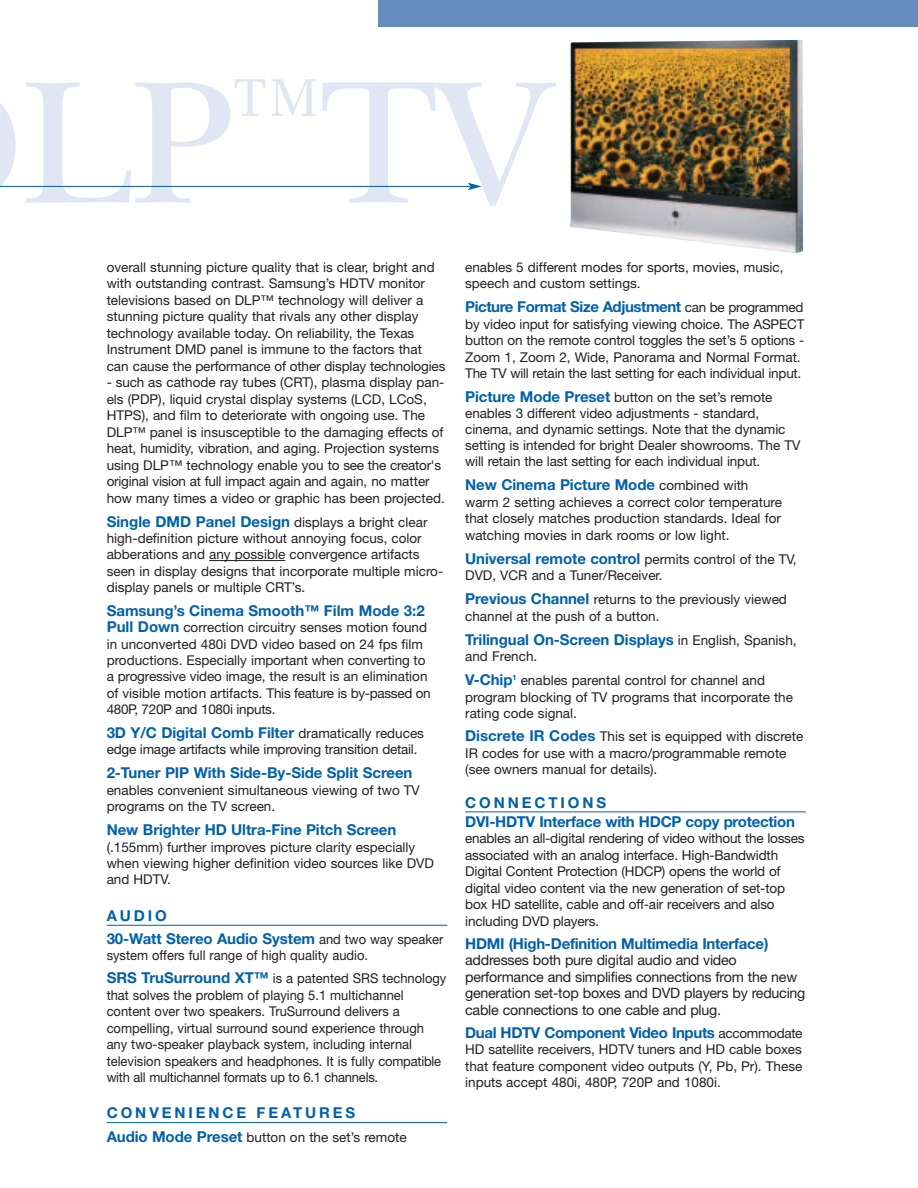
<style>
.page{position:relative;width:918px;height:1188px;background:#fff}
.page>*{position:absolute;margin:0;border:0;box-sizing:border-box;transform-origin:0 0}
.t1{font:181.5px "New Baskerville";color:#e0e6f3}
.t2{font:700 15px/23px "Helvetica Neue";letter-spacing:-.005em;color:#0161aa}
.t3{font:700 15px "Helvetica Neue";letter-spacing:-.03em;color:#0161aa}
.t4{font:700 15px "Helvetica Neue";letter-spacing:.195em;color:#0161aa}
.t5{font:14.25px/16.5px "Helvetica Neue";letter-spacing:-.015em;color:#231f20}
.t6{font:13.5px/16.5px "Helvetica Neue";color:#231f20}
.t7{font:13.5px/16.5px "Helvetica Neue";color:#231f20;scale:.96 1}
.s1{font-weight:400;font-size:13.5px;color:#231f20}
.s2{font-weight:700;font-size:15px;color:#0161aa}
</style>
<div class="page">
<div style="left:378px;top:0;width:540px;height:27px;background:#638dbc"></div>
<img style="left:570px;top:40px;width:233px;height:213px">
<hr style="left:209px;top:560px;width:76px;height:1px;background:#231f20">
<hr style="left:107px;top:925px;width:340px;height:1px;background:#0161aa">
<hr style="left:107px;top:1122px;width:340px;height:1px;background:#0161aa">
<hr style="left:465px;top:812px;width:341px;height:1px;background:#0161aa">
<hr style="left:0;top:186px;width:470px;height:1px;background:#0161aa">
<svg style="left:468px;top:183px;width:14px;height:7px"></svg>
<h1 class="t1" style="left:21px;top:78px;width:531px">LP<sup>™</sup>TV</h1>
<p class="t6" style="left:107px;top:260px;width:340px">overall stunning picture quality that is clear, bright and with outstanding contrast. Samsung’s HDTV monitor televisions based on DLP™ technology will deliver a stunning picture quality that rivals any other display technology available today. On reliability, the Texas Instrument DMD panel is immune to the factors that can cause the performance of other display technologies</p>
<p class="t6" style="left:107px;top:375px;width:340px">- such as cathode ray tubes (CRT), plasma display pan&shy;els (PDP), liquid crystal display systems (LCD, LCoS, HTPS), and film to deteriorate with ongoing use. The DLP™ panel is insusceptible to the damaging effects of heat, humidity, vibration, and aging. Projection systems using DLP™ technology enable you to see the creator's original vision at full impact again and again, no matter how many times a video or graphic has been projected.</p>
<p class="t2" style="left:107px;top:511px;width:322px">Single DMD Panel Design <span class="s1">displays a bright clear</span></p>
<p class="t6" style="left:107px;top:531px;width:338px">high-definition picture without annoying focus, color abberations and any possible convergence artifacts seen in display designs that incorporate multiple micro&shy;display panels or multiple CRT’s.</p>
<p class="t2" style="left:107px;top:600px;width:320px">Samsung’s Cinema Smooth™ Film Mode 3:2</p>
<p class="t6" style="left:107px;top:621px;width:326px"><span class="s2">Pull Down</span> correction circuitry senses motion found in unconverted 480i DVD video based on 24 fps film productions. Especially important when converting to a progressive video image, the result is an elimination of visible motion artifacts. This feature is by-passed on 480P, 720P and 1080i inputs.</p>
<p class="t2" style="left:107px;top:722px;width:319px">3D Y/C Digital Comb Filter <span class="s1">dramatically reduces</span></p>
<p class="t6" style="left:107px;top:742px;width:312px">edge image artifacts while improving transition detail.</p>
<p class="t2" style="left:107px;top:763px;width:307px">2-Tuner PIP With Side-By-Side Split Screen</p>
<p class="t6" style="left:107px;top:783px;width:315px">enables convenient simultaneous viewing of two TV programs on the TV screen.</p>
<p class="t2" style="left:107px;top:820px;width:291px">New Brighter HD Ultra-Fine Pitch Screen</p>
<p class="t6" style="left:107px;top:840px;width:329px">(.155mm) further improves picture clarity especially when viewing higher definition video sources like DVD and HDTV.</p>
<p class="t2" style="left:107px;top:906px;width:338px">AUDIO<br>30-Watt Stereo Audio System <span class="s1">and two way speaker</span></p>
<p class="t7" style="left:107px;top:946px;width:355px;line-height:23px">system offers full range of high quality audio.<br><span class="s2">SRS TruSurround XT™</span> is a patented SRS technology</p>
<p class="t7" style="left:107px;top:988px;width:350px">that solves the problem of playing 5.1 multichannel content over two speakers. TruSurround delivers a compelling, virtual surround sound experience through any two-speaker playback system, including internal television speakers and headphones. It is fully compatible with all multichannel formats up to 6.1 channels.</p>
<p class="t4" style="left:107px;top:1107px;width:250px">CONVENIENCE FEATURES</p>
<p class="t6" style="left:107px;top:1130px;width:301px"><span class="s2">Audio Mode Preset</span> button on the set’s remote</p>
<p class="t6" style="left:465px;top:260px;width:320px">enables 5 different modes for sports, movies, music, speech and custom settings.</p>
<p class="t3" style="left:465px;top:301px;width:340px">Picture Format Size Adjustment <span class="s1">can be programmed</span></p>
<p class="t6" style="left:465px;top:317px;width:341px">by video input for satisfying viewing choice. The ASPECT button on the remote control toggles the set’s 5 options - Zoom 1, Zoom 2, Wide, Panorama and Normal Format.<br>The TV will retain the last setting for each individual input.</p>
<p class="t6" style="left:465px;top:390px;width:337px;line-height:16px"><span class="s2">Picture Mode Preset</span> button on the set’s remote enables 3 different video adjustments - standard, cinema, and dynamic settings. Note that the dynamic setting is intended for bright Dealer showrooms. The TV will retain the last setting for each individual input.</p>
<p class="t2" style="left:465px;top:475px;width:285px">New Cinema Picture Mode <span class="s1">combined with</span></p>
<p class="t6" style="left:465px;top:495px;width:318px;text-align:justify">warm 2 setting achieves a correct color temperature that closely matches production standards. Ideal for watching movies in dark rooms or low light.</p>
<p class="t2" style="left:465px;top:548px;width:333px">Universal remote control <span class="s1">permits control of the TV,</span></p>
<p class="t6" style="left:465px;top:565px;width:323px;line-height:24px">DVD, VCR and a Tuner/Receiver.<br><span class="s2">Previous Channel</span> returns to the previously viewed</p>
<p class="t6" style="left:465px;top:609px;width:196px">channel at the push of a button.</p>
<p class="t2" style="left:465px;top:629px;width:333px">Trilingual On-Screen Displays <span class="s1">in English, Spanish,</span></p>
<p class="t6" style="left:465px;top:646px;width:301px;line-height:24px">and French.<br><span class="s2">V-Chip</span><sup>1</sup> enables parental control for channel and</p>
<p class="t6" style="left:465px;top:690px;width:329px">program blocking of TV programs that incorporate the rating code signal.</p>
<p class="t6" style="left:465px;top:730px;width:340px"><span class="s2">Discrete IR Codes</span> This set is equipped with discrete<br>IR codes for use with a macro/programmable remote (see owners manual for details).</p>
<p class="t2" style="left:465px;top:795px;width:331px;line-height:18.6px">CONNECTIONS<br>DVI-HDTV Interface with HDCP copy protection</p>
<p class="t6" style="left:465px;top:832px;width:341px">enables an all-digital rendering of video without the losses associated with an analog interface. High-Bandwidth Digital Content Protection (HDCP) opens the world of digital video content via the new generation of set-top box HD satellite, cable and off-air receivers and also including DVD players.</p>
<p class="t2" style="left:465px;top:933px;width:305px">HDMI (High-Definition Multimedia Interface)</p>
<p class="t5" style="left:465px;top:953px;width:342px">addresses both pure digital audio and video performance and simplifies connections from the new generation set-top boxes and DVD players by reducing cable connections to one cable and plug.</p>
<p class="t2" style="left:465px;top:1022px;width:339px">Dual HDTV Component Video Inputs <span class="s1">accommodate</span></p>
<p class="t6" style="left:465px;top:1043px;width:339px;text-align:justify">HD satellite receivers, HDTV tuners and HD cable boxes that feature component video outputs (Y, Pb, Pr). These inputs accept 480i, 480P, 720P and 1080i.</p>
</div>
